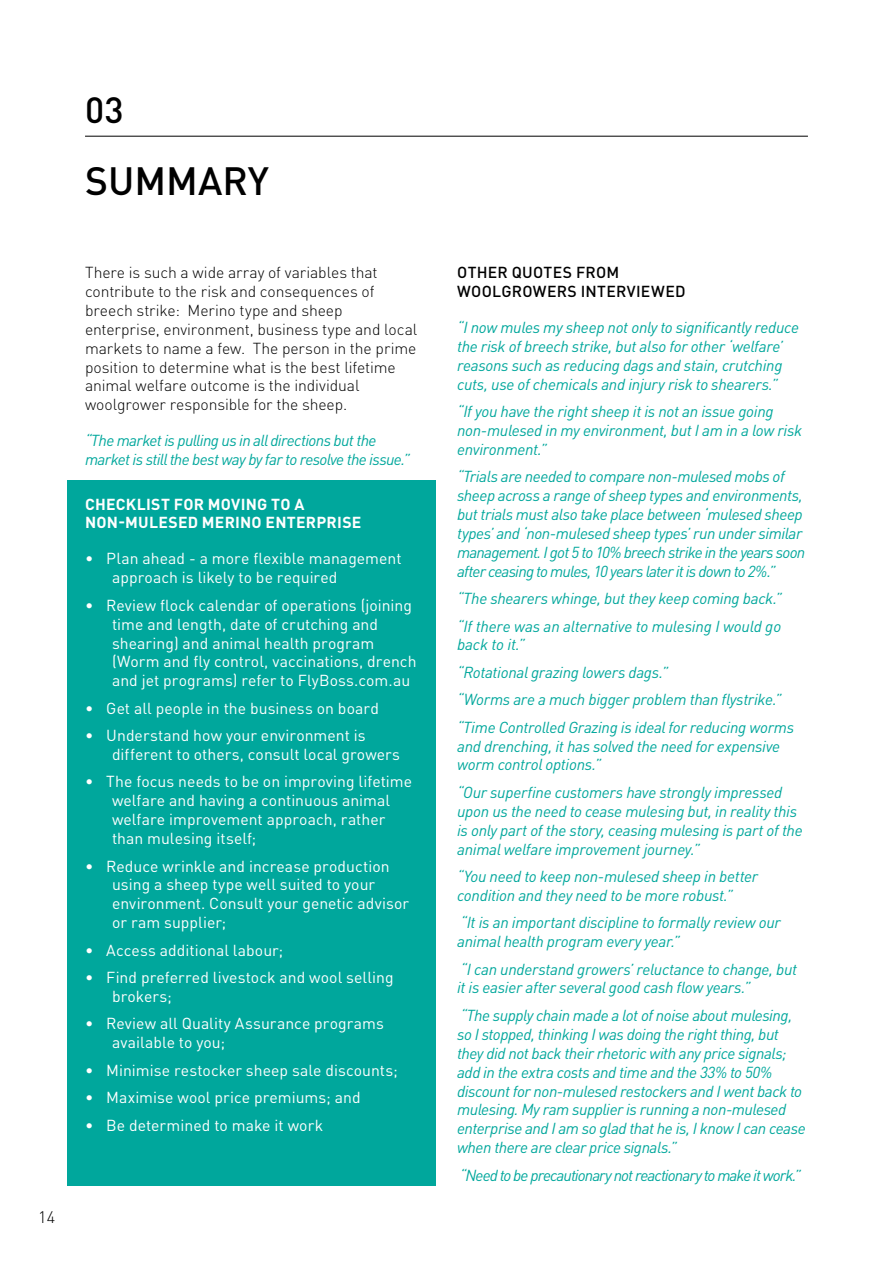
<style>
.page{position:relative;width:893px;height:1263px;background:#fff}
.page>*{position:absolute;margin:0;border:0;box-sizing:border-box;transform-origin:0 0}
.t1{font:500 39px "DINOT";color:#000}
.t2{font:500 36px "DINOT";color:#000}
.t3{font:300 16.5px "DINOT";color:#000}
.t4{font:italic 15.75px/18.9px "DINOT";letter-spacing:-.02em;color:#00a79c}
.t5{font:15.75px/18.9px "DINOT";letter-spacing:.005em;color:#fff}
.t6{font:300 15.75px/18.9px "DINOT";letter-spacing:-.005em;color:#000}
.t7{font:italic 15.75px "DINOT";letter-spacing:-.055em;color:#00a79c}
.t8{font:700 15.75px/18.9px "DINOT";letter-spacing:.015em;color:#fff}
.t9{font:500 15.75px/18.9px "DINOT";letter-spacing:.02em;color:#000}
</style>
<div class="page">
<div style="left:68px;top:480px;width:368px;height:706px;background:#00a79c"></div>
<hr style="left:85px;top:136px;width:723px;height:1px;background:#000">
<h2 class="t2" style="left:85px;top:87px;width:40px">03</h2>
<h1 class="t1" style="left:85px;top:156px;width:185px">SUMMARY</h1>
<p class="t6" style="left:85px;top:263px;width:334px">There is such a wide array of variables that contribute to the risk and consequences of breech strike: Merino type and sheep enterprise, environment, business type and local markets to name a few. The person in the prime position to determine what is the best lifetime animal welfare outcome is the individual woolgrower responsible for the sheep.</p>
<p class="t4" style="left:85px;top:431px;width:326px">“The market is pulling us in all directions but the market is still the best way by far to resolve the issue.”</p>
<p class="t8" style="left:85px;top:494px;width:278px">CHECKLIST FOR MOVING TO A<br>NON-MULESED MERINO ENTERPRISE</p>
<p class="t5" style="left:112px;top:549px;width:291px;text-indent:-27px">• Plan ahead - a more flexible management approach is likely to be required</p>
<p class="t5" style="left:112px;top:595px;width:306px;text-indent:-27px">• Review flock calendar of operations (joining time and length, date of crutching and shearing) and animal health program (Worm and fly control, vaccinations, drench and jet programs) refer to FlyBoss.com.au</p>
<p class="t5" style="left:85px;top:698px;width:295px">• Get all people in the business on board</p>
<p class="t5" style="left:112px;top:726px;width:290px;text-indent:-27px">• Understand how your environment is different to others, consult local growers</p>
<p class="t5" style="left:112px;top:772px;width:302px;text-indent:-27px">• The focus needs to be on improving lifetime welfare and having a continuous animal welfare improvement approach, rather than mulesing itself;</p>
<p class="t5" style="left:112px;top:856px;width:299px;text-indent:-27px">• Reduce wrinkle and increase production using a sheep type well suited to your environment. Consult your genetic advisor or ram supplier;</p>
<p class="t5" style="left:85px;top:940px;width:200px">• Access additional labour;</p>
<p class="t5" style="left:112px;top:968px;width:283px;text-indent:-27px">• Find preferred livestock and wool selling brokers;</p>
<p class="t5" style="left:112px;top:1014px;width:273px;text-indent:-27px">• Review all Quality Assurance programs available to you;</p>
<p class="t5" style="left:85px;top:1060px;width:314px">• Minimise restocker sheep sale discounts;</p>
<p class="t5" style="left:85px;top:1088px;width:277px">• Maximise wool price premiums; and</p>
<p class="t5" style="left:85px;top:1115px;width:240px">• Be determined to make it work</p>
<p class="t3" style="left:38px;top:1207px;width:18px">14</p>
<p class="t9" style="left:457px;top:262px;width:230px">OTHER QUOTES FROM<br>WOOLGROWERS INTERVIEWED</p>
<p class="t4" style="left:457px;top:317px;width:343px">“I now mules my sheep not only to significantly reduce the risk of breech strike, but also for other ‘welfare’ reasons such as reducing dags and stain, crutching cuts, use of chemicals and injury risk to shearers.”</p>
<p class="t4" style="left:457px;top:402px;width:347px">“If you have the right sheep it is not an issue going non-mulesed in my environment, but I am in a low risk environment.”</p>
<p class="t4" style="left:457px;top:467px;width:350px">“Trials are needed to compare non-mulesed mobs of sheep across a range of sheep types and environments, but trials must also take place between ‘mulesed sheep types’ and ‘non-mulesed sheep types’ run under similar management. I got 5 to 10% breech strike in the years soon after ceasing to mules, 10 years later it is down to 2%.”</p>
<p class="t4" style="left:457px;top:584px;width:327px;line-height:27.5px">“The shearers whinge, but they keep coming back.” “If there was an alternative to mulesing I would go</p>
<p class="t4" style="left:457px;top:631px;width:338px;line-height:27.5px">back to it.”<br>“Rotational grazing lowers dags.”<br>“Worms are a much bigger problem than flystrike.” “Time Controlled Grazing is ideal for reducing worms</p>
<p class="t4" style="left:457px;top:736px;width:324px">and drenching, it has solved the need for expensive worm control options.”</p>
<p class="t4" style="left:457px;top:782px;width:347px">“Our superfine customers have strongly impressed upon us the need to cease mulesing but, in reality this is only part of the story, ceasing mulesing is part of the animal welfare improvement journey.”</p>
<p class="t4" style="left:457px;top:866px;width:302px">“You need to keep non-mulesed sheep in better condition and they need to be more robust.”</p>
<p class="t4" style="left:457px;top:913px;width:325px">“It is an important discipline to formally review our animal health program every year.”</p>
<p class="t4" style="left:457px;top:959px;width:342px">“I can understand growers’ reluctance to change, but it is easier after several good cash flow years.”</p>
<p class="t4" style="left:457px;top:1005px;width:350px">“The supply chain made a lot of noise about mulesing, so I stopped, thinking I was doing the right thing, but they did not back their rhetoric with any price signals; add in the extra costs and time and the 33% to 50% discount for non-mulesed restockers and I went back to mulesing. My ram supplier is running a non-mulesed enterprise and I am so glad that he is, I know I can cease when there are clear price signals.”</p>
<p class="t7" style="left:460px;top:1165px;width:343px">“Need to be precautionary not reactionary to make it work.”</p>
</div>
